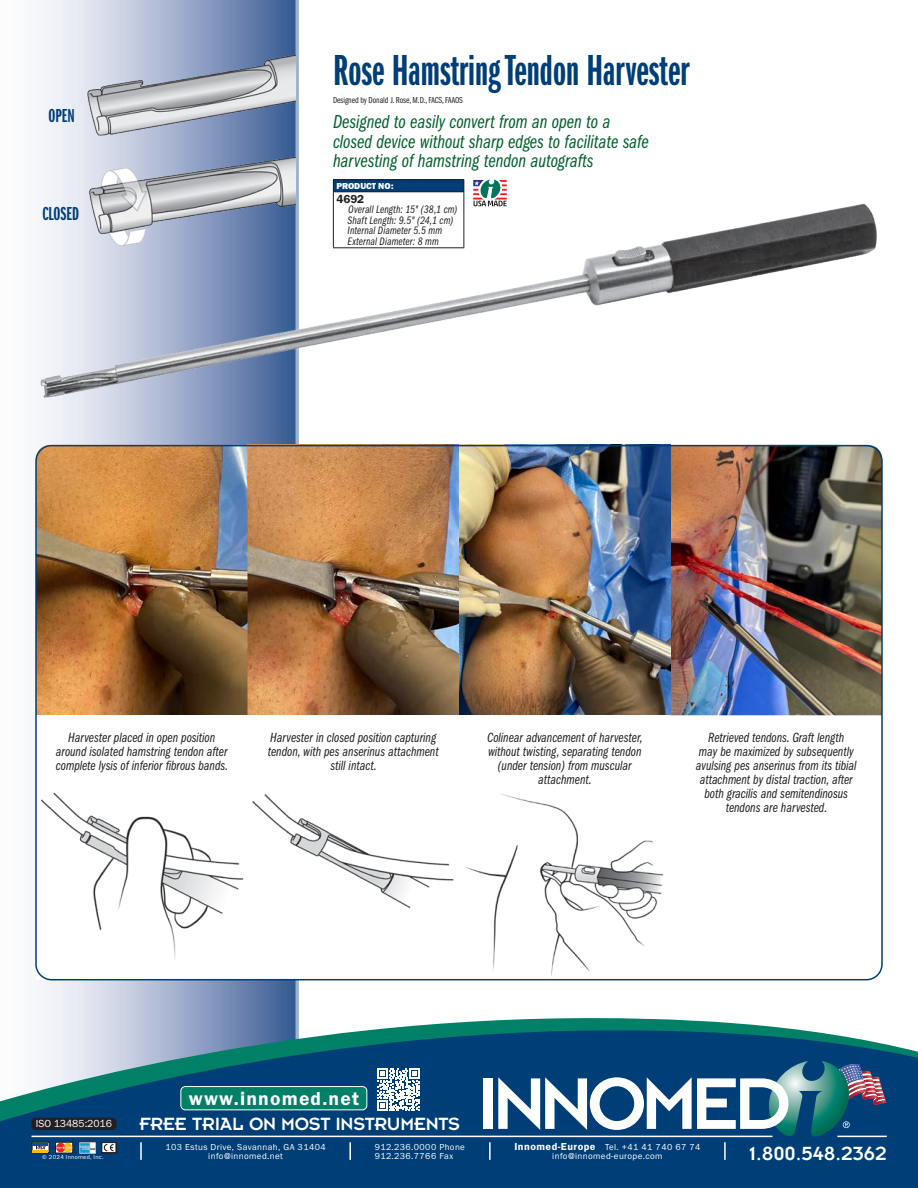
<style>
.page{position:relative;width:918px;height:1188px;background:#fff}
.page>*{position:absolute;margin:0;border:0;box-sizing:border-box;transform-origin:0 0}
.t1{font:45px "ITC Franklin Gothic Std Dm X Cp";color:#003e78}
.t2{font:21px "Insignia LT Pro";color:#fff}
.t3{font:19.5px/19.5px "ITC Franklin Gothic Std Bk Cp It";color:#00622c}
.t4{font:19.5px "Insignia LT Pro";letter-spacing:-.01em;color:#fff}
.t5{font:19.5px "Franklin Gothic URW Dem";letter-spacing:.06em;color:#fff}
.t6{font:19.5px "ITC Franklin Gothic Std Dm X Cp";color:#003e78}
.t7{font:13.8px/13.8px "ITC Franklin Gothic Std Bk Cp It";color:#231f20;text-align:center}
.t8{font:12px "Franklin Gothic URW Dem";color:#231f20}
.t9{font:11.25px/10.5px "ITC Franklin Gothic Std Bk Cp It";letter-spacing:.005em;color:#231f20}
.t10{font:10.65px "Franklin Gothic URW Boo";letter-spacing:-.005em;color:#fff}
.t11{font:9px/9px "Franklin Gothic URW Boo";letter-spacing:.045em;color:#fff;text-align:center}
.t12{font:9px "ITC Franklin Gothic Std Bk Cp";letter-spacing:-.005em;color:#231f20}
.t13{font:9px "Franklin Gothic URW Hea";letter-spacing:-.005em;color:#fff}
.t14{font:6px "Franklin Gothic URW Boo";letter-spacing:.045em;color:#fff}
.s1{font-family:"Franklin Gothic URW Dem";font-size:10.5px}
</style>
<div class="page">
<svg style="left:35px;top:0;width:261px;height:1018px"></svg>
<hr style="left:296px;top:0;width:2px;height:1044px;background:#cfd6e6">
<img style="left:36px;top:198px;width:841px;height:208px">
<img style="left:85px;top:53px;width:210px;height:195px">
<div style="left:333px;top:179px;width:131px;height:69px;background:#fff"></div>
<div style="left:333px;top:180px;width:131px;height:12px;background:#003e78"></div>
<hr style="left:333px;top:192px;width:1px;height:55px;background:#231f20">
<hr style="left:464px;top:192px;width:1px;height:55px;background:#231f20">
<hr style="left:333px;top:247px;width:131px;height:1px;background:#231f20">
<hr style="left:333px;top:179px;width:131px;height:1px;background:#231f20">
<hr style="left:333px;top:191px;width:131px;height:1px;background:#231f20">
<svg style="left:473px;top:179px;width:34px;height:27px"></svg>
<img style="left:36px;top:445px;width:846px;height:270px">
<div style="left:248px;top:715px;width:211px;height:265px;background:#fff"></div>
<img style="left:252px;top:794px;width:202px;height:115px">
<div style="left:36px;top:715px;width:212px;height:265px;background:#fff"></div>
<img style="left:41px;top:792px;width:203px;height:168px">
<img style="left:465px;top:794px;width:198px;height:182px">
<svg style="left:0;top:1018px;width:918px;height:170px;background:#29648b"></svg>
<svg style="left:32px;top:1142px;width:17px;height:11px"></svg>
<hr style="left:33px;top:1143px;width:15px;height:3px;background:#0d4da1">
<svg style="left:55px;top:1142px;width:18px;height:11px"></svg>
<img style="left:79px;top:1142px;width:17px;height:11px">
<div style="left:101px;top:1142px;width:15px;height:11px;border:1px solid #231f20"></div>
<svg style="left:104px;top:1144px;width:10px;height:7px"></svg>
<div style="left:102px;top:1142px;width:14px;height:11px;border:1px solid #231f20"></div>
<div style="left:483px;top:1078px;width:10px;height:51px;background:#fff"></div>
<svg style="left:498px;top:1061px;width:388px;height:99px"></svg>
<div style="left:32px;top:1118px;width:84px;height:12px;background:#231f20;border-radius:4px"></div>
<div style="left:181px;top:1087px;width:186px;height:23px;background:#008066;border-radius:4px"></div>
<div style="left:180px;top:1086px;width:187px;height:24px;border:1px solid #fff;border-radius:4px"></div>
<svg style="left:377px;top:1068px;width:43px;height:42px"></svg>
<h3 class="t6" style="left:48px;top:105px;width:28px">OPEN</h3>
<h3 class="t6" style="left:43px;top:203px;width:38px">CLOSED</h3>
<h1 class="t1" style="left:333px;top:46px;width:358px">Rose Hamstring Tendon Harvester</h1>
<p class="t12" style="left:333px;top:95px;width:131px">Designed by Donald J. Rose, M.D., FACS, FAAOS</p>
<h3 class="t3" style="left:333px;top:113px;width:317px">Designed to easily convert from an open to a closed device without sharp edges to facilitate safe harvesting of hamstring tendon autografts</h3>
<p class="t13" style="left:336px;top:180px;width:59px">PRODUCT NO:</p>
<p class="t8" style="left:336px;top:191px;width:29px">4692</p>
<p class="t9" style="left:348px;top:205px;width:111px">Overall Length: 15" (38,1 cm)<br>Shaft Length: 9.5" (24,1 cm)<br>Internal Diameter 5.5 mm<br>External Diameter: 8 mm</p>
<p class="t7" style="left:56px;top:731px;width:174px">Harvester placed in open position around isolated hamstring tendon after complete lysis of inferior fibrous bands.</p>
<p class="t7" style="left:268px;top:731px;width:172px">Harvester in closed position capturing tendon, with pes anserinus attachment still intact.</p>
<p class="t7" style="left:487px;top:731px;width:157px">Colinear advancement of harvester, without twisting, separating tendon (under tension) from muscular attachment.</p>
<p class="t7" style="left:696px;top:731px;width:162px">Retrieved tendons. Graft length<br>may be maximized by subsequently avulsing pes anserinus from its tibial attachment by distal traction, after both gracilis and semitendinosus tendons are harvested.</p>
<p class="t10" style="left:36px;top:1117px;width:78px">ISO 13485:2016</p>
<h3 class="t5" style="left:189px;top:1086px;width:172px">www.innomed.net</h3>
<h3 class="t4" style="left:140px;top:1114px;width:322px">FREE TRIAL ON MOST INSTRUMENTS</h3>
<p class="t11" style="left:166px;top:1142px;width:162px">103 Estus Drive, Savannah, GA 31404 info@innomed.net</p>
<p class="t11" style="left:375px;top:1142px;width:92px;text-align:left">912.236.0000 Phone<br>912.236.7766 Fax</p>
<p class="t11" style="left:514px;top:1142px;width:188px"><span class="s1">Innomed-Europe</span> Tel. +41 41 740 67 74</p>
<p class="t14" style="left:42px;top:1153px;width:63px">© 2024 Innomed, Inc.</p>
<p class="t11" style="left:552px;top:1151px;width:112px">info@innomed-europe.com</p>
<h2 class="t2" style="left:749px;top:1143px;width:139px">1.800.548.2362</h2>
</div>
